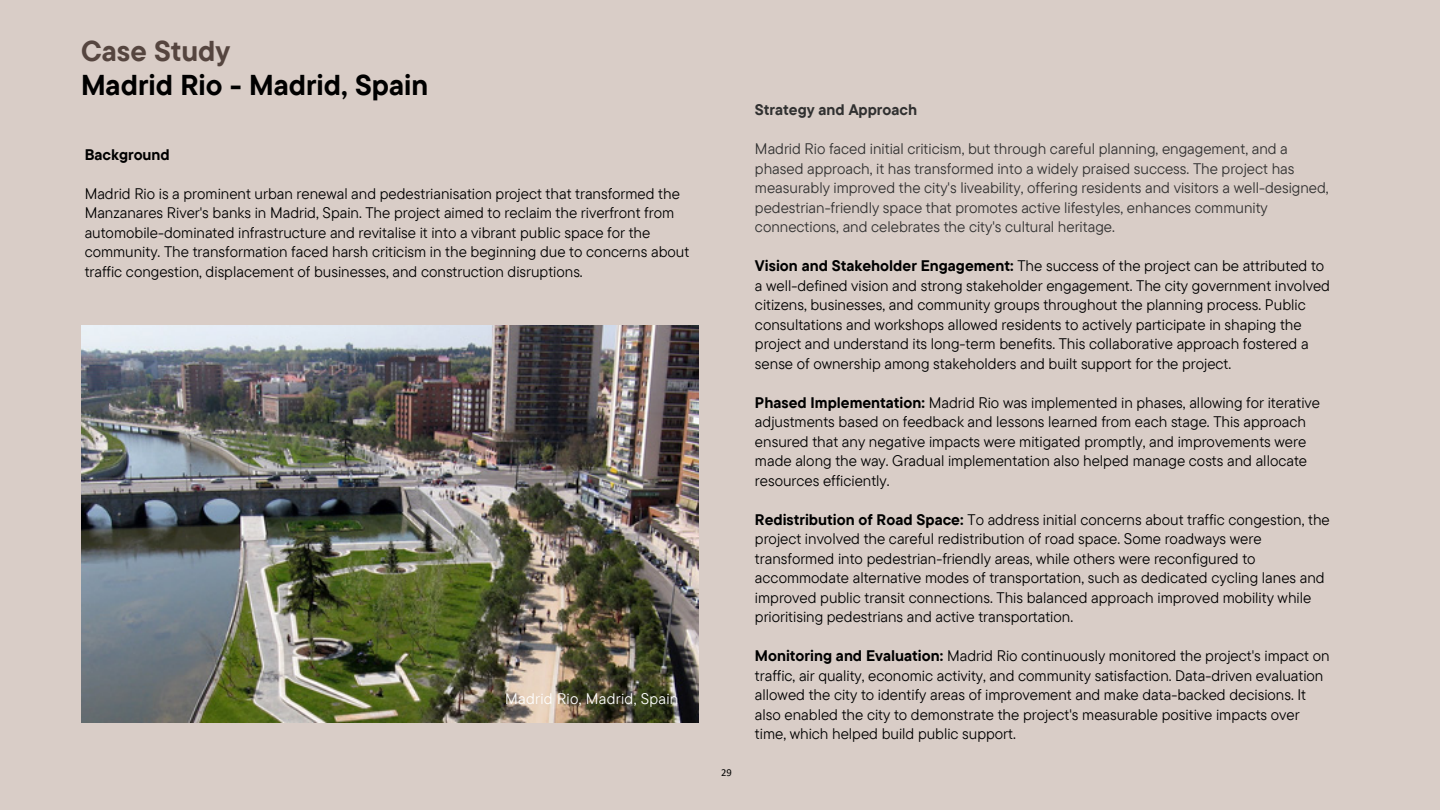
<style>
.page{position:relative;width:1440px;height:810px;background:#d9cdc7}
.page>*{position:absolute;margin:0;border:0;box-sizing:border-box;transform-origin:0 0}
.t1{font:700 28.6px/34.1px "TT Commons Pro";color:#000}
.t2{font:15.3px/19.5px "TT Commons Pro";color:#000}
.t3{font:15.3px/19.5px "TT Commons Pro";color:#303030}
.t4{font:15.3px "TT Commons Pro";letter-spacing:.02em;color:#fff}
.t5{font:700 15.3px "TT Commons Pro";color:#303030}
.t6{font:700 15.3px "TT Commons Pro";color:#000}
.t7{font:10.6px "Calibri";color:#000}
.s1{color:#55453f}
.s2{font-weight:700}
</style>
<div class="page">
<img style="left:81px;top:325px;width:617px;height:398px">
<p class="t1" style="left:81px;top:33px;width:349px"><span class="s1">Case Study<br></span>Madrid Rio - Madrid, Spain</p>
<h2 class="t6" style="left:85px;top:144px;width:87px">Background</h2>
<p class="t2" style="left:85px;top:183px;width:606px">Madrid Rio is a prominent urban renewal and pedestrianisation project that transformed the Manzanares River's banks in Madrid, Spain. The project aimed to reclaim the riverfront from automobile-dominated infrastructure and revitalise it into a vibrant public space for the community. The transformation faced harsh criticism in the beginning due to concerns about traffic congestion, displacement of businesses, and construction disruptions.</p>
<p class="t4" style="left:505px;top:689px;width:175px">Madrid Rio, Madrid, Spain</p>
<p class="t7" style="left:721px;top:768px;width:12px">29</p>
<p class="t5" style="left:755px;top:100px;width:164px">Strategy and Approach</p>
<p class="t3" style="left:755px;top:139px;width:575px">Madrid Rio faced initial criticism, but through careful planning, engagement, and a phased approach, it has transformed into a widely praised success. The project has measurably improved the city's liveability, offering residents and visitors a well-designed, pedestrian-friendly space that promotes active lifestyles, enhances community connections, and celebrates the city's cultural heritage.</p>
<h2 class="t2" style="left:755px;top:256px;width:577px"><span class="s2">Vision and Stakeholder Engagement:</span> The success of the project can be attributed to a well-defined vision and strong stakeholder engagement. The city government involved citizens, businesses, and community groups throughout the planning process. Public consultations and workshops allowed residents to actively participate in shaping the project and understand its long-term benefits. This collaborative approach fostered a sense of ownership among stakeholders and built support for the project.</h2>
<p class="t2" style="left:755px;top:392px;width:567px"><span class="s2">Phased Implementation:</span> Madrid Rio was implemented in phases, allowing for iterative adjustments based on feedback and lessons learned from each stage. This approach ensured that any negative impacts were mitigated promptly, and improvements were made along the way. Gradual implementation also helped manage costs and allocate resources efficiently.</p>
<p class="t2" style="left:755px;top:509px;width:576px"><span class="s2">Redistribution of Road Space:</span> To address initial concerns about traffic congestion, the project involved the careful redistribution of road space. Some roadways were transformed into pedestrian-friendly areas, while others were reconfigured to accommodate alternative modes of transportation, such as dedicated cycling lanes and improved public transit connections. This balanced approach improved mobility while prioritising pedestrians and active transportation.</p>
<p class="t2" style="left:755px;top:646px;width:576px"><span class="s2">Monitoring and Evaluation:</span> Madrid Rio continuously monitored the project's impact on traffic, air quality, economic activity, and community satisfaction. Data-driven evaluation allowed the city to identify areas of improvement and make data-backed decisions. It also enabled the city to demonstrate the project's measurable positive impacts over time, which helped build public support.</p>
</div>
